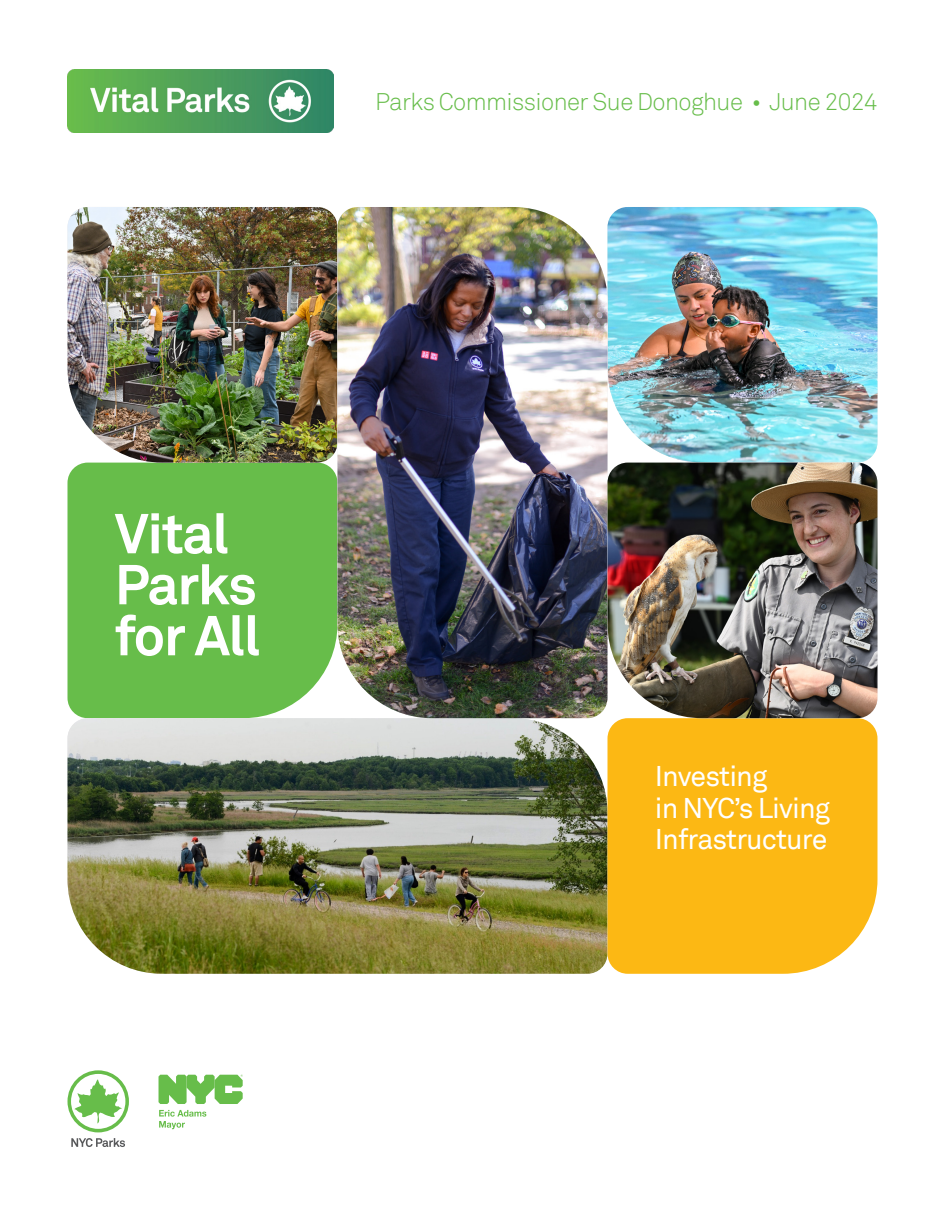
<style>
.page{position:relative;width:945px;height:1215px;background:#fff}
.page>*{position:absolute;margin:0;border:0;box-sizing:border-box;transform-origin:0 0}
.Heading_1{font:700 55.5px/51px "Akkurat TT";letter-spacing:-.025em;color:#fff}
.Heading_3{font:28.5px/31.5px "Akkurat TT";letter-spacing:-.03em;color:#fff}
.Heading_3-2{font:300 24px "Akkurat TT";letter-spacing:-.025em;color:#67bd4a}
</style>
<div class="page">
<svg style="left:67px;top:1070px;width:62px;height:62px"></svg>
<svg style="left:71px;top:1138px;width:54px;height:9px"></svg>
<div style="left:68px;top:463px;width:270px;height:255px;background:#67bd4a"></div>
<img style="left:68px;top:718px;width:540px;height:256px">
<img style="left:608px;top:207px;width:270px;height:256px">
<img style="left:68px;top:207px;width:270px;height:256px">
<div style="left:608px;top:718px;width:270px;height:256px;background:#fcb814"></div>
<img style="left:338px;top:207px;width:270px;height:511px">
<img style="left:68px;top:69px;width:266px;height:64px">
<svg style="left:159px;top:1075px;width:84px;height:29px"></svg>
<svg style="left:159px;top:1110px;width:47px;height:19px"></svg>
<img style="left:608px;top:463px;width:270px;height:255px">
<p class="Heading_3-2" style="left:375px;top:88px;width:504px">Parks Commissioner Sue Donoghue • June 2024</p>
<p class="Heading_1" style="left:115px;top:508px;width:147px">Vital<br>Parks for All</p>
<p class="Heading_3" style="left:655px;top:761px;width:177px">Investing<br>in NYC’s Living<br>Infrastructure</p>
</div>
